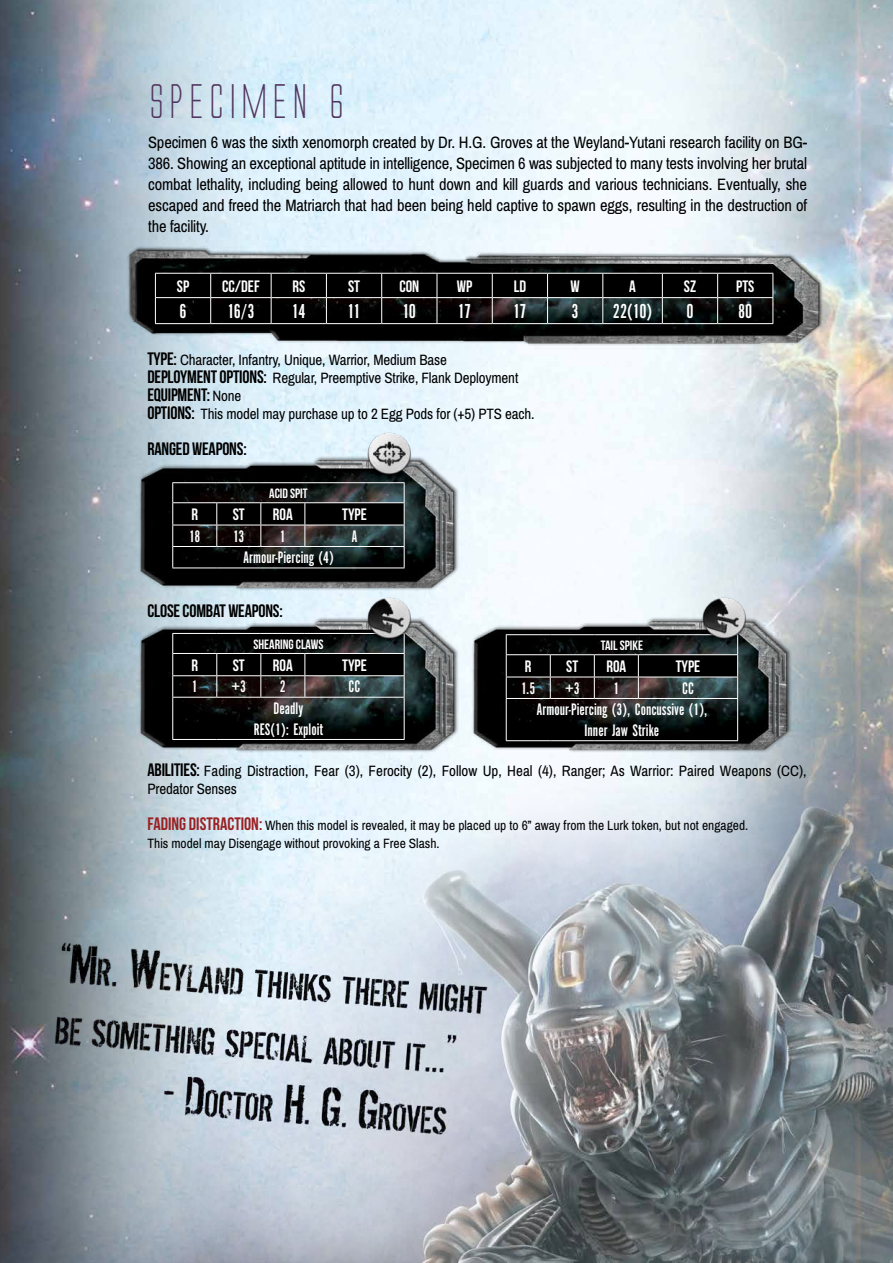
<style>
.page{position:relative;width:893px;height:1263px;background:#fff}
.page>*{position:absolute;margin:0;border:0;box-sizing:border-box;transform-origin:0 0}
.t1{font:45px "Alien League";letter-spacing:-.01em;color:#523660}
.t2{font:21px "Alternate Gothic SBOP No One";letter-spacing:-.035em;color:#fff}
.t3{font:18px "Bebas Neue";letter-spacing:-.01em;color:#000}
.t4{font:17.4px/20.9px "Alternate Gothic SBOP No One";color:#fff;text-align:center}
.t5{font:16.5px/21px "Archivo Narrow";letter-spacing:-.01em;color:#000;text-align:justify}
.t6{font:16.5px "Bebas Neue";color:#fff}
.t7{font:15px/18px "Archivo Narrow";letter-spacing:-.01em;color:#000}
.t8{font:13.5px/18px "Archivo Narrow";color:#000}
.t9{font:13.5px "Bebas Neue";color:#fff}
.s1{font-family:"Bebas Neue";font-size:18px}
.s2{font-family:"Archivo Narrow";font-size:15px}
.s3{font-family:"Bebas Neue";font-size:18px;color:#9a2124}
</style>
<div class="page">
<img style="left:0;top:0;width:893px;height:1263px">
<img style="left:50px;top:212px;width:834px;height:194px">
<svg style="left:155px;top:273px;width:618px;height:50px;background:#131414"></svg>
<hr style="left:155px;top:323px;width:56px;height:1px;background:#fff">
<hr style="left:211px;top:323px;width:60px;height:1px;background:#fff">
<hr style="left:271px;top:323px;width:55px;height:1px;background:#fff">
<hr style="left:326px;top:323px;width:56px;height:1px;background:#fff">
<hr style="left:382px;top:323px;width:55px;height:1px;background:#fff">
<hr style="left:437px;top:323px;width:55px;height:1px;background:#fff">
<hr style="left:492px;top:323px;width:56px;height:1px;background:#fff">
<hr style="left:548px;top:323px;width:55px;height:1px;background:#fff">
<hr style="left:603px;top:323px;width:59px;height:1px;background:#fff">
<hr style="left:662px;top:323px;width:56px;height:1px;background:#fff">
<hr style="left:718px;top:323px;width:55px;height:1px;background:#fff">
<img style="left:98px;top:452px;width:410px;height:144px">
<hr style="left:172px;top:482px;width:45px;height:1px;background:#fff">
<hr style="left:217px;top:482px;width:44px;height:1px;background:#fff">
<hr style="left:261px;top:482px;width:44px;height:1px;background:#fff">
<hr style="left:305px;top:482px;width:100px;height:1px;background:#fff">
<svg style="left:172px;top:483px;width:233px;height:85px;background:#1f2121"></svg>
<hr style="left:172px;top:568px;width:45px;height:1px;background:#fff">
<hr style="left:217px;top:568px;width:44px;height:1px;background:#fff">
<hr style="left:261px;top:568px;width:44px;height:1px;background:#fff">
<hr style="left:305px;top:568px;width:100px;height:1px;background:#fff">
<img style="left:363px;top:427px;width:53px;height:56px">
<img style="left:98px;top:614px;width:333px;height:143px">
<hr style="left:172px;top:633px;width:45px;height:1px;background:#fff">
<hr style="left:217px;top:633px;width:44px;height:1px;background:#fff">
<hr style="left:261px;top:633px;width:44px;height:1px;background:#fff">
<hr style="left:305px;top:633px;width:100px;height:1px;background:#fff">
<svg style="left:172px;top:634px;width:233px;height:63px;background:#1e1e1f"></svg>
<hr style="left:172px;top:697px;width:45px;height:1px;background:#fff">
<hr style="left:172px;top:697px;width:1px;height:42px;background:#fff">
<hr style="left:217px;top:697px;width:44px;height:1px;background:#fff">
<hr style="left:261px;top:697px;width:44px;height:1px;background:#fff">
<hr style="left:305px;top:697px;width:100px;height:1px;background:#fff">
<hr style="left:404px;top:697px;width:1px;height:42px;background:#fff">
<hr style="left:172px;top:739px;width:45px;height:1px;background:#fff">
<hr style="left:217px;top:739px;width:44px;height:1px;background:#fff">
<hr style="left:261px;top:739px;width:44px;height:1px;background:#fff">
<hr style="left:305px;top:739px;width:100px;height:1px;background:#fff">
<img style="left:363px;top:591px;width:53px;height:56px">
<img style="left:431px;top:614px;width:410px;height:143px">
<hr style="left:506px;top:634px;width:44px;height:1px;background:#fff">
<hr style="left:550px;top:634px;width:44px;height:1px;background:#fff">
<hr style="left:594px;top:634px;width:44px;height:1px;background:#fff">
<hr style="left:638px;top:634px;width:100px;height:1px;background:#fff">
<svg style="left:506px;top:635px;width:232px;height:63px;background:#1d1e1e"></svg>
<hr style="left:506px;top:698px;width:44px;height:1px;background:#fff">
<hr style="left:506px;top:699px;width:1px;height:41px;background:#fff">
<hr style="left:550px;top:698px;width:44px;height:1px;background:#fff">
<hr style="left:594px;top:698px;width:44px;height:1px;background:#fff">
<hr style="left:638px;top:698px;width:100px;height:1px;background:#fff">
<hr style="left:737px;top:699px;width:1px;height:41px;background:#fff">
<hr style="left:506px;top:740px;width:44px;height:1px;background:#fff">
<hr style="left:550px;top:740px;width:44px;height:1px;background:#fff">
<hr style="left:594px;top:740px;width:44px;height:1px;background:#fff">
<hr style="left:638px;top:740px;width:100px;height:1px;background:#fff">
<img style="left:697px;top:591px;width:53px;height:56px">
<h1 class="t1" style="left:148px;top:79px;width:202px">SPECIMEN 6</h1>
<p class="t5" style="left:148px;top:132px;width:661px">Specimen 6 was the sixth xenomorph created by Dr. H.G. Groves at the Weyland-Yutani research facility on BG-386. Showing an exceptional aptitude in intelligence, Specimen 6 was subjected to many tests involving her brutal combat lethality, including being allowed to hunt down and kill guards and various technicians. Eventually, she escaped and freed the Matriarch that had been being held captive to spawn eggs, resulting in the destruction of the facility.</p>
<p class="t6" style="left:177px;top:277px;width:14px">SP</p>
<p class="t6" style="left:222px;top:277px;width:39px">CC/DEF</p>
<p class="t6" style="left:292px;top:277px;width:14px">RS</p>
<p class="t6" style="left:348px;top:277px;width:14px">ST</p>
<p class="t6" style="left:399px;top:277px;width:21px">CON</p>
<p class="t6" style="left:457px;top:277px;width:17px">WP</p>
<p class="t6" style="left:514px;top:277px;width:14px">LD</p>
<p class="t6" style="left:571px;top:277px;width:11px">W</p>
<p class="t6" style="left:629px;top:277px;width:8px">A</p>
<p class="t6" style="left:684px;top:277px;width:14px">SZ</p>
<p class="t6" style="left:736px;top:277px;width:20px">PTS</p>
<p class="t2" style="left:179px;top:300px;width:9px">6</p>
<p class="t2" style="left:227px;top:300px;width:29px">16/3</p>
<p class="t2" style="left:292px;top:300px;width:15px">14</p>
<p class="t2" style="left:348px;top:300px;width:14px">11</p>
<p class="t2" style="left:403px;top:300px;width:15px">10</p>
<p class="t2" style="left:458px;top:300px;width:15px">17</p>
<p class="t2" style="left:513px;top:300px;width:15px">17</p>
<p class="t2" style="left:572px;top:300px;width:9px">3</p>
<p class="t2" style="left:613px;top:300px;width:41px">22(10)</p>
<p class="t2" style="left:686px;top:300px;width:9px">0</p>
<p class="t2" style="left:738px;top:300px;width:16px">80</p>
<p class="t7" style="left:147px;top:351px;width:372px"><span class="s1">TYPE:</span> Character, Infantry, Unique, Warrior, Medium Base<br><span class="s1">DEPLOYMENT OPTIONS:</span> Regular, Preemptive Strike, Flank Deployment</p>
<p class="t3" style="left:147px;top:385px;width:96px">EQUIPMENT: <span class="s2">None</span></p>
<p class="t7" style="left:147px;top:405px;width:389px"><span class="s1">OPTIONS:</span> This model may purchase up to 2 Egg Pods for (+5) PTS each.</p>
<p class="t3" style="left:147px;top:439px;width:101px">RANGED WEAPONS:</p>
<p class="t9" style="left:269px;top:486px;width:40px">ACID SPIT</p>
<p class="t6" style="left:191px;top:505px;width:8px">R</p>
<p class="t6" style="left:233px;top:505px;width:14px">ST</p>
<p class="t6" style="left:273px;top:505px;width:21px">ROA</p>
<p class="t6" style="left:342px;top:505px;width:26px">TYPE</p>
<p class="t4" style="left:189px;top:526px;width:13px">18</p>
<p class="t4" style="left:233px;top:526px;width:13px">13</p>
<p class="t4" style="left:280px;top:526px;width:7px">1</p>
<p class="t4" style="left:351px;top:526px;width:8px">A</p>
<p class="t4" style="left:243px;top:547px;width:92px">Armour-Piercing (4)</p>
<p class="t3" style="left:147px;top:601px;width:137px">CLOSE COMBAT WEAPONS:</p>
<p class="t9" style="left:253px;top:636px;width:72px">SHEARING CLAWS</p>
<p class="t6" style="left:191px;top:656px;width:8px">R</p>
<p class="t6" style="left:233px;top:656px;width:14px">ST</p>
<p class="t6" style="left:273px;top:656px;width:21px">ROA</p>
<p class="t6" style="left:342px;top:656px;width:26px">TYPE</p>
<p class="t4" style="left:192px;top:677px;width:7px">1</p>
<p class="t4" style="left:232px;top:677px;width:16px">+3</p>
<p class="t4" style="left:280px;top:677px;width:7px">2</p>
<p class="t4" style="left:349px;top:677px;width:13px">CC</p>
<p class="t4" style="left:254px;top:698px;width:71px">Deadly<br>RES(1): Exploit</p>
<p class="t9" style="left:601px;top:638px;width:44px">TAIL SPIKE</p>
<p class="t6" style="left:525px;top:657px;width:8px">R</p>
<p class="t6" style="left:566px;top:657px;width:14px">ST</p>
<p class="t6" style="left:606px;top:657px;width:21px">ROA</p>
<p class="t6" style="left:676px;top:657px;width:26px">TYPE</p>
<p class="t4" style="left:521px;top:678px;width:16px">1.5</p>
<p class="t4" style="left:565px;top:678px;width:16px">+3</p>
<p class="t4" style="left:613px;top:678px;width:7px">1</p>
<p class="t4" style="left:682px;top:678px;width:13px">CC</p>
<p class="t4" style="left:536px;top:699px;width:172px">Armour-Piercing (3), Concussive (1),</p>
<p class="t4" style="left:585px;top:720px;width:76px">Inner Jaw Strike</p>
<p class="t7" style="left:147px;top:762px;width:661px"><span class="s1">ABILITIES:</span> Fading Distraction, Fear (3), Ferocity (2), Follow Up, Heal (4), Ranger; As Warrior: Paired Weapons (CC),<br>Predator Senses</p>
<p class="t8" style="left:147px;top:817px;width:602px"><span class="s3">FADING DISTRACTION:</span> When this model is revealed, it may be placed up to 6” away from the Lurk token, but not engaged.<br>This model may Disengage without provoking a Free Slash.</p>
</div>
